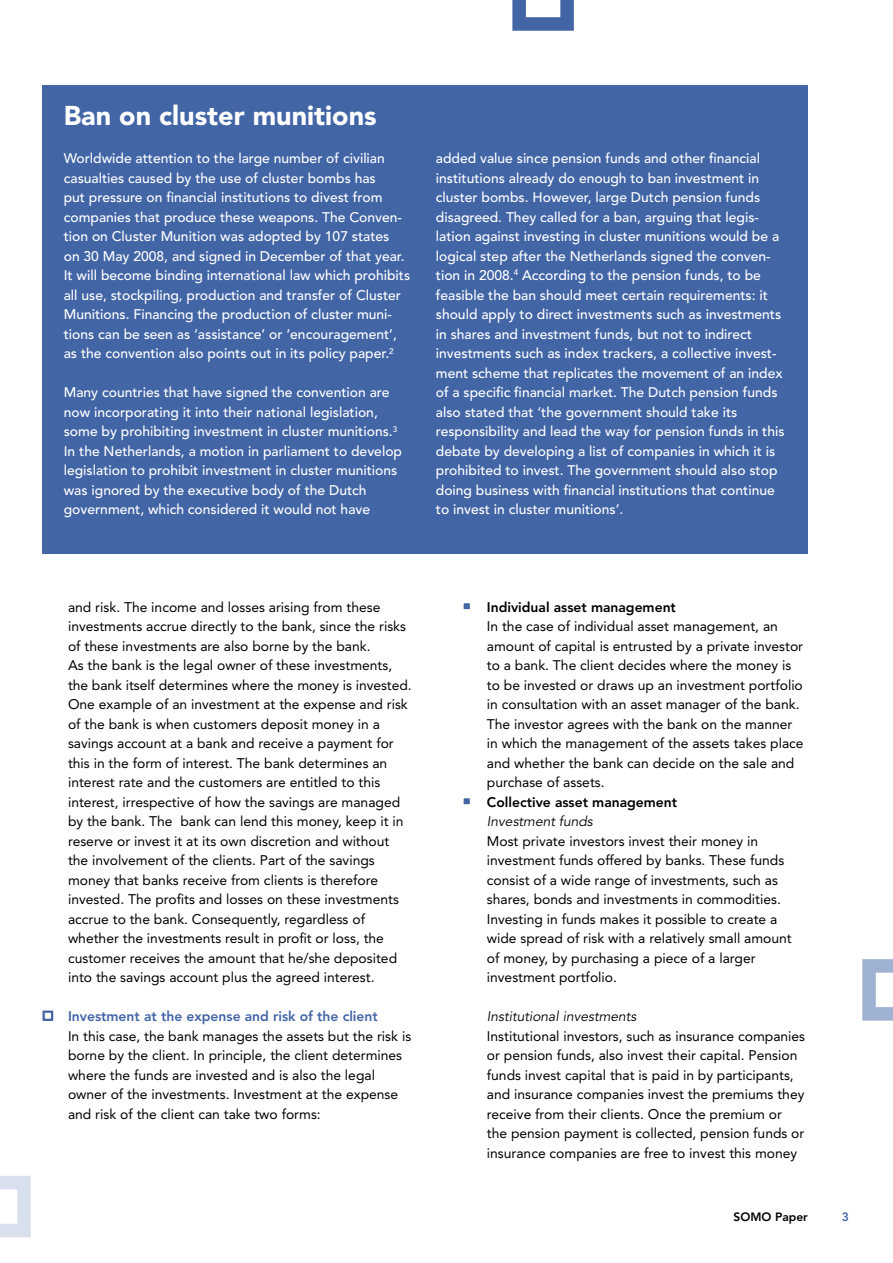
<style>
.page{position:relative;width:893px;height:1263px;background:#fff}
.page>*{position:absolute;margin:0;border:0;box-sizing:border-box;transform-origin:0 0}
.t1{font:900 27px "Avenir";color:#fff}
.t2{font:13.8px/19.5px "Avenir";color:#000}
.t3{font:500 13.8px/19.5px "Avenir";color:#fff}
.t4{font:800 13.8px "Avenir";color:#000}
.t5{font:800 13.8px "Avenir";color:#4265a6}
.t6{font:italic 13.8px "Avenir";color:#000}
.t7{font:800 12px "Avenir";color:#000}
.t8{font:800 12px "Avenir";color:#4265a6}
</style>
<div class="page">
<svg style="left:0;top:1176px;width:31px;height:61px"></svg>
<svg style="left:512px;top:0;width:62px;height:31px"></svg>
<svg style="left:862px;top:959px;width:31px;height:61px"></svg>
<div style="left:43px;top:1010px;width:10px;height:11px;border:2px solid #4265a6"></div>
<div style="left:461px;top:601px;width:11px;height:10px;background:#4265a6;border:2px solid #fff"></div>
<div style="left:461px;top:796px;width:11px;height:10px;background:#4265a6;border:2px solid #fff"></div>
<div style="left:43px;top:85px;width:765px;height:468px;background:#4265a6"></div>
<h1 class="t1" style="left:64px;top:99px;width:314px">Ban on cluster munitions</h1>
<p class="t3" style="left:64px;top:149px;width:348px">Worldwide attention to the large number of civilian casualties caused by the use of cluster bombs has<br>put pressure on financial institutions to divest from companies that produce these weapons. The Conven&shy;tion on Cluster Munition was adopted by 107 states<br>on 30 May 2008, and signed in December of that year.<br>It will become binding international law which prohibits all use, stockpiling, production and transfer of Cluster Munitions. Financing the production of cluster muni&shy;tions can be seen as ‘assistance’ or ‘encouragement’, as the convention also points out in its policy paper.<sup>2</sup></p>
<p class="t3" style="left:64px;top:383px;width:340px">Many countries that have signed the convention are now incorporating it into their national legislation, some by prohibiting investment in cluster munitions.<sup>3<br></sup>In the Netherlands, a motion in parliament to develop legislation to prohibit investment in cluster munitions was ignored by the executive body of the Dutch government, which considered it would not have</p>
<p class="t3" style="left:436px;top:149px;width:350px">added value since pension funds and other financial institutions already do enough to ban investment in cluster bombs. However, large Dutch pension funds disagreed. They called for a ban, arguing that legis&shy;lation against investing in cluster munitions would be a logical step after the Netherlands signed the conven&shy;tion in 2008.<sup>4</sup> According to the pension funds, to be feasible the ban should meet certain requirements: it should apply to direct investments such as investments in shares and investment funds, but not to indirect investments such as index trackers, a collective invest&shy;ment scheme that replicates the movement of an index of a specific financial market. The Dutch pension funds also stated that ‘the government should take its responsibility and lead the way for pension funds in this debate by developing a list of companies in which it is prohibited to invest. The government should also stop doing business with financial institutions that continue to invest in cluster munitions’.</p>
<p class="t2" style="left:68px;top:597px;width:345px">and risk. The income and losses arising from these investments accrue directly to the bank, since the risks of these investments are also borne by the bank.<br>As the bank is the legal owner of these investments, the bank itself determines where the money is invested.<br>One example of an investment at the expense and risk of the bank is when customers deposit money in a savings account at a bank and receive a payment for this in the form of interest. The bank determines an interest rate and the customers are entitled to this interest, irrespective of how the savings are managed by the bank. The bank can lend this money, keep it in reserve or invest it at its own discretion and without the involvement of the clients. Part of the savings money that banks receive from clients is therefore invested. The profits and losses on these investments accrue to the bank. Consequently, regardless of whether the investments result in profit or loss, the customer receives the amount that he/she deposited into the savings account plus the agreed interest.</p>
<p class="t5" style="left:68px;top:1008px;width:311px">Investment at the expense and risk of the client</p>
<p class="t2" style="left:68px;top:1026px;width:345px">In this case, the bank manages the assets but the risk is borne by the client. In principle, the client determines where the funds are invested and is also the legal owner of the investments. Investment at the expense and risk of the client can take two forms:</p>
<p class="t4" style="left:487px;top:599px;width:191px">Individual asset management</p>
<p class="t2" style="left:487px;top:617px;width:318px">In the case of individual asset management, an amount of capital is entrusted by a private investor to a bank. The client decides where the money is to be invested or draws up an investment portfolio in consultation with an asset manager of the bank.<br>The investor agrees with the bank on the manner in which the management of the assets takes place and whether the bank can decide on the sale and purchase of assets.</p>
<p class="t4" style="left:487px;top:794px;width:192px">Collective asset management</p>
<p class="t6" style="left:487px;top:813px;width:107px">Investment funds</p>
<p class="t2" style="left:487px;top:831px;width:306px">Most private investors invest their money in investment funds offered by banks. These funds consist of a wide range of investments, such as shares, bonds and investments in commodities.<br>Investing in funds makes it possible to create a wide spread of risk with a relatively small amount of money, by purchasing a piece of a larger investment portfolio.</p>
<p class="t6" style="left:487px;top:1008px;width:151px">Institutional investments</p>
<p class="t2" style="left:487px;top:1026px;width:320px">Institutional investors, such as insurance companies or pension funds, also invest their capital. Pension funds invest capital that is paid in by participants, and insurance companies invest the premiums they receive from their clients. Once the premium or the pension payment is collected, pension funds or insurance companies are free to invest this money</p>
<p class="t7" style="left:733px;top:1210px;width:76px">SOMO Paper</p>
<p class="t8" style="left:842px;top:1210px;width:9px">3</p>
</div>
